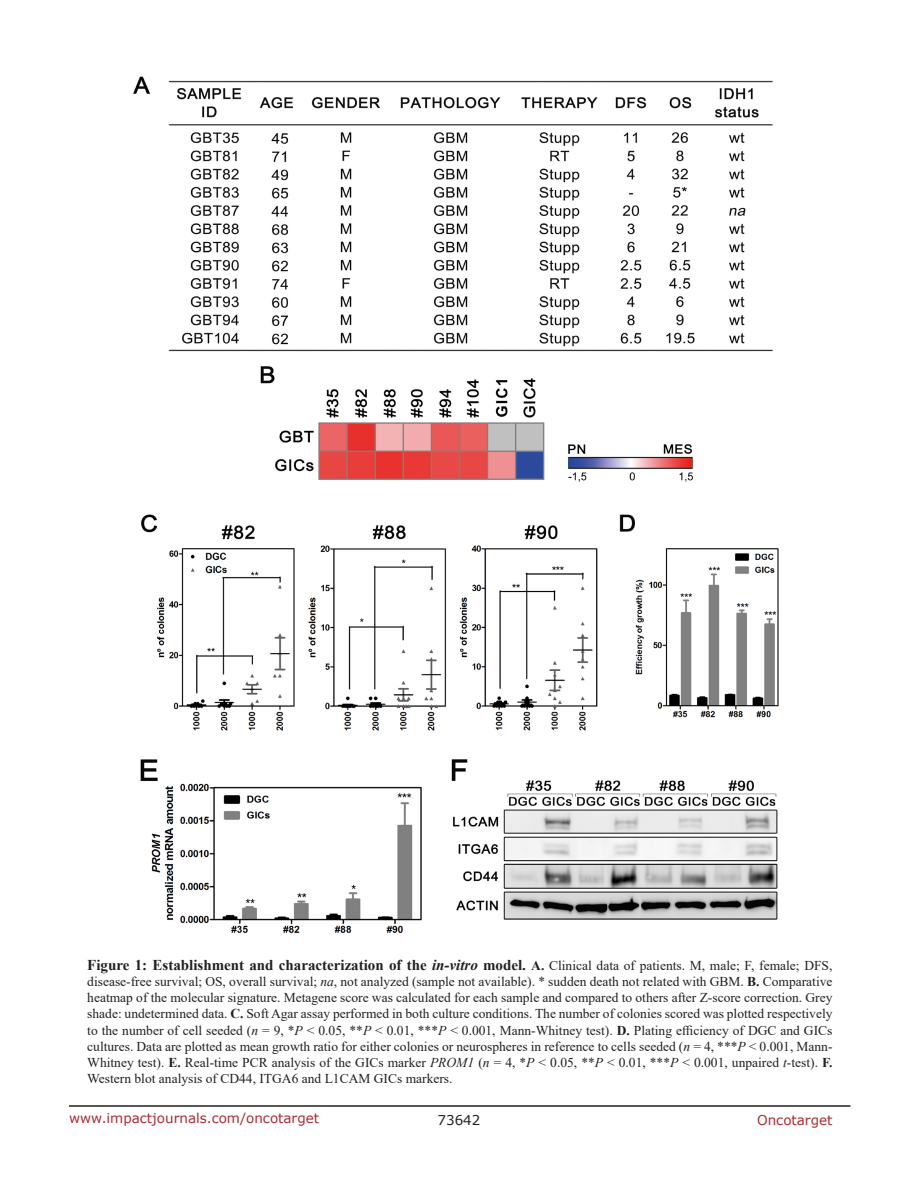
<style>
.page{position:relative;width:918px;height:1188px;background:#fff}
.page>*{position:absolute;margin:0;border:0;box-sizing:border-box;transform-origin:0 0}
.FigureText{font:700 15px "Times New Roman";color:#221f22}
.FigureText-2{font:13.5px/16.2px "Times New Roman";color:#221f22;text-align:justify}
.t1{font:13.5px "Verdana";color:#ac2b31}
.t2{font:13.5px "Verdana";color:#221f22}
.s1{font-style:italic}
.s2{font-size:13.5px}
.s3{font-weight:400;font-size:13.5px}
.s4{font-weight:700}
</style>
<div class="page">
<hr style="left:69px;top:1105px;width:781px;height:2px;background:#231f20">
<img style="left:133px;top:76px;width:646px;height:857px">
<p class="FigureText" style="left:87px;top:954px;width:747px">Figure 1: Establishment and characterization of the <span class="s1">in-vitro</span> model. <span class="s2">A.</span> <span class="s3">Clinical data of patients. M, male; F, female; DFS,</span></p>
<p class="FigureText-2" style="left:87px;top:973px;width:747px">disease-free survival; OS, overall survival; <span class="s1">na</span>, not analyzed (sample not available). * sudden death not related with GBM. <span class="s4">B.</span> Comparative heatmap of the molecular signature. Metagene score was calculated for each sample and compared to others after Z-score correction. Grey shade: undetermined data. <span class="s4">C.</span> Soft Agar assay performed in both culture conditions. The number of colonies scored was plotted respectively to the number of cell seeded (<span class="s1">n</span> = 9, *<span class="s1">P</span> &lt; 0.05, **<span class="s1">P</span> &lt; 0.01, ***<span class="s1">P</span> &lt; 0.001, Mann-Whitney test). <span class="s4">D.</span> Plating efficiency of DGC and GICs cultures. Data are plotted as mean growth ratio for either colonies or neurospheres in reference to cells seeded (<span class="s1">n</span> = 4, ***<span class="s1">P</span> &lt; 0.001, Mann-Whitney test). <span class="s4">E.</span> Real-time PCR analysis of the GICs marker <span class="s1">PROM1</span> (<span class="s1">n</span> = 4, *<span class="s1">P</span> &lt; 0.05, **<span class="s1">P</span> &lt; 0.01, ***<span class="s1">P</span> &lt; 0.001, unpaired <span class="s1">t</span>-test). <span class="s4">F.<br></span>Western blot analysis of CD44, ITGA6 and L1CAM GICs markers.</p>
<p class="t1" style="left:69px;top:1109px;width:252px">www.impactjournals.com/oncotarget</p>
<p class="t2" style="left:438px;top:1111px;width:44px">73642</p>
<p class="t1" style="left:757px;top:1111px;width:77px">Oncotarget</p>
</div>
